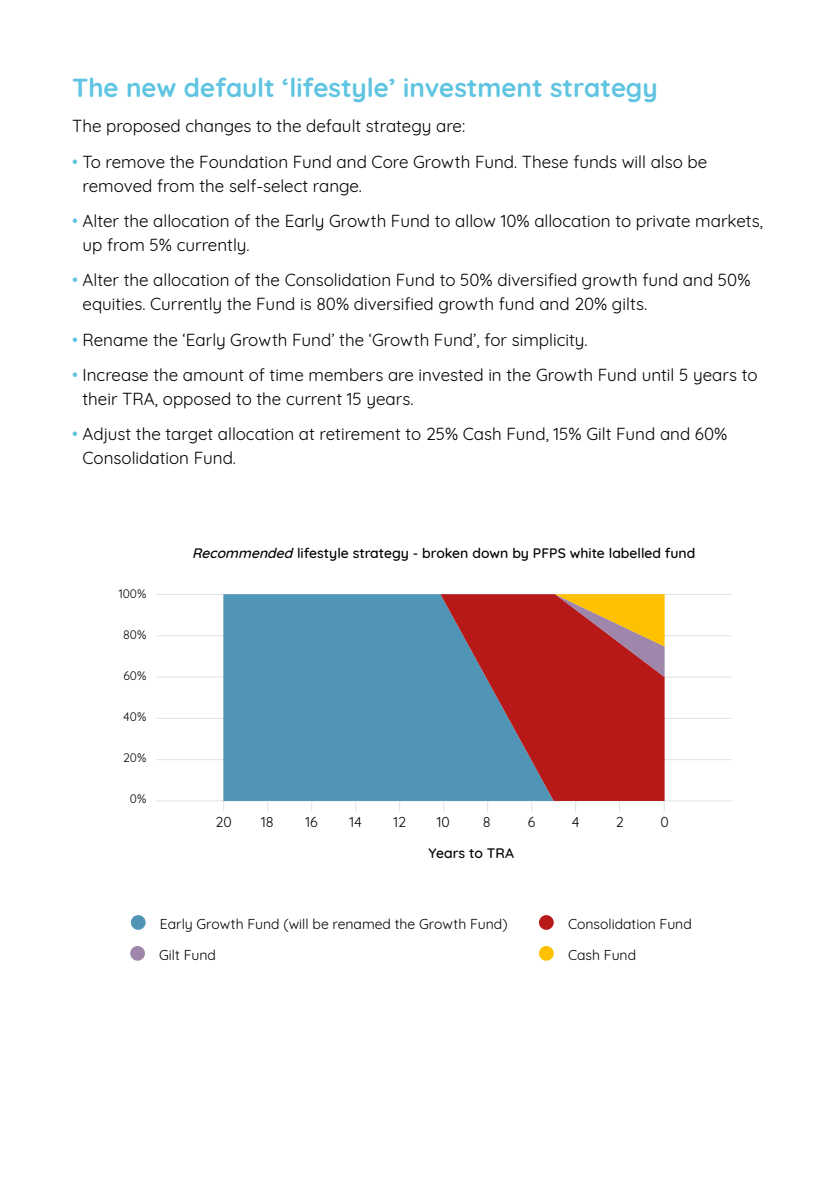
<style>
.page{position:relative;width:840px;height:1191px;background:#fff}
.page>*{position:absolute;margin:0;border:0;box-sizing:border-box;transform-origin:0 0}
.t1{font:700 26px "Quicksand";color:#5fc4e1}
.t2{font:17px/24px "Quicksand";color:#000}
.t3{font:14px "Quicksand";color:#000}
.t4{font:500 14px "Quicksand";color:#000}
.t5{font:12px "Quicksand";color:#000}
.s1{color:#5fc4e1}
.s2{font-style:italic}
</style>
<div class="page">
<div style="left:131px;top:915px;width:14px;height:15px;background:#5095b6;border-radius:50%"></div>
<div style="left:538px;top:915px;width:15px;height:15px;background:#b71918;border-radius:50%"></div>
<div style="left:130px;top:946px;width:15px;height:14px;background:#9e87ab;border-radius:50%"></div>
<div style="left:538px;top:946px;width:15px;height:14px;background:#fdc100;border-radius:50%"></div>
<hr style="left:156px;top:800px;width:575px;height:1px;background:#e1e1e1">
<hr style="left:156px;top:759px;width:575px;height:1px;background:#e1e1e1">
<hr style="left:156px;top:718px;width:575px;height:1px;background:#e1e1e1">
<hr style="left:156px;top:676px;width:575px;height:1px;background:#e1e1e1">
<hr style="left:156px;top:635px;width:575px;height:1px;background:#e1e1e1">
<hr style="left:156px;top:594px;width:575px;height:1px;background:#e1e1e1">
<div style="left:223px;top:594px;width:217px;height:207px;background:#5095b6"></div>
<svg style="left:440px;top:594px;width:224px;height:207px;background:#96404a"></svg>
<svg style="left:554px;top:594px;width:110px;height:83px;background:#c8612b"></svg>
<h1 class="t1" style="left:72px;top:66px;width:586px">The new default ‘lifestyle’ investment strategy</h1>
<p class="t2" style="left:72px;top:112px;width:394px">The proposed changes to the default strategy are:</p>
<p class="t2" style="left:82px;top:148px;width:626px;text-indent:-10px"><span class="s1">•</span> To remove the Foundation Fund and Core Growth Fund. These funds will also be removed from the self-select range.</p>
<p class="t2" style="left:82px;top:207px;width:681px;text-indent:-10px"><span class="s1">•</span> Alter the allocation of the Early Growth Fund to allow 10% allocation to private markets, up from 5% currently.</p>
<p class="t2" style="left:82px;top:266px;width:669px;text-indent:-10px"><span class="s1">•</span> Alter the allocation of the Consolidation Fund to 50% diversified growth fund and 50% equities. Currently the Fund is 80% diversified growth fund and 20% gilts.</p>
<p class="t2" style="left:72px;top:326px;width:516px"><span class="s1">•</span> Rename the ‘Early Growth Fund’ the ‘Growth Fund’, for simplicity.</p>
<p class="t2" style="left:82px;top:361px;width:676px;text-indent:-10px"><span class="s1">•</span> Increase the amount of time members are invested in the Growth Fund until 5 years to their TRA, opposed to the current 15 years.</p>
<p class="t2" style="left:82px;top:420px;width:646px;text-indent:-10px"><span class="s1">•</span> Adjust the target allocation at retirement to 25% Cash Fund, 15% Gilt Fund and 60%<br>Consolidation Fund.</p>
<p class="t5" style="left:119px;top:584px;width:29px">100%</p>
<p class="t5" style="left:123px;top:625px;width:25px">80%</p>
<p class="t5" style="left:123px;top:666px;width:24px">60%</p>
<p class="t5" style="left:123px;top:707px;width:25px">40%</p>
<p class="t5" style="left:123px;top:748px;width:25px">20%</p>
<p class="t5" style="left:130px;top:789px;width:18px">0%</p>
<p class="t4" style="left:192px;top:542px;width:504px"><span class="s2">Recommended</span> lifestyle strategy - broken down by PFPS white labelled fund</p>
<p class="t3" style="left:215px;top:811px;width:18px">20</p>
<p class="t3" style="left:261px;top:811px;width:14px">18</p>
<p class="t3" style="left:305px;top:811px;width:14px">16</p>
<p class="t3" style="left:349px;top:811px;width:14px">14</p>
<p class="t3" style="left:393px;top:811px;width:14px">12</p>
<p class="t3" style="left:436px;top:811px;width:14px">10</p>
<p class="t3" style="left:482px;top:811px;width:9px">8</p>
<p class="t3" style="left:527px;top:811px;width:9px">6</p>
<p class="t3" style="left:571px;top:811px;width:9px">4</p>
<p class="t3" style="left:615px;top:811px;width:9px">2</p>
<p class="t3" style="left:660px;top:811px;width:10px">0</p>
<p class="t4" style="left:428px;top:842px;width:87px">Years to TRA</p>
<p class="t3" style="left:160px;top:913px;width:349px">Early Growth Fund (will be renamed the Growth Fund)</p>
<p class="t3" style="left:567px;top:913px;width:125px">Consolidation Fund</p>
<p class="t3" style="left:159px;top:944px;width:58px">Gilt Fund</p>
<p class="t3" style="left:567px;top:944px;width:70px">Cash Fund</p>
</div>
